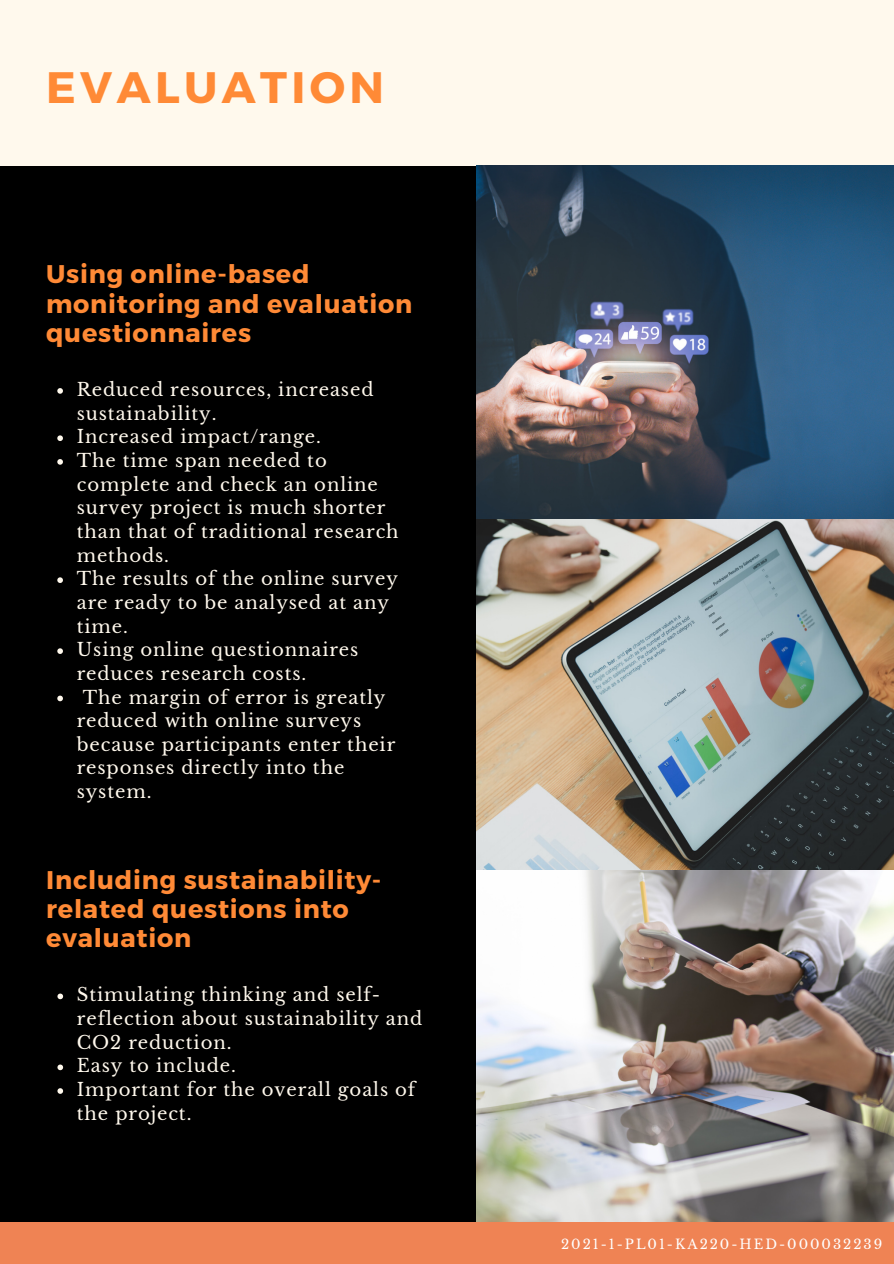
<style>
.page{position:relative;width:894px;height:1264px;background:#fff}
.page>*{position:absolute;margin:0;border:0;box-sizing:border-box;transform-origin:0 0}
.t1{font:700 43.95px "Montserrat";letter-spacing:.1em;color:#ff8a36}
.t2{font:700 25.5px/29.2px "Montserrat";letter-spacing:.03em;color:#ff8a36}
.t3{font:18px/23.7px "Libre Baskerville";letter-spacing:.05em;color:#fff9ed}
.t4{font:13.2px "Libre Baskerville";letter-spacing:.15em;color:#fff}
</style>
<div class="page">
<div style="left:0;top:0;width:893px;height:1263px;background:#fff9ed"></div>
<div style="left:0;top:165px;width:561px;height:1059px;background:#000"></div>
<img style="left:476px;top:165px;width:417px;height:1057px">
<div style="left:0;top:1222px;width:893px;height:41px;background:#ef8354"></div>
<svg style="left:57px;top:388px;width:6px;height:6px"></svg>
<svg style="left:57px;top:435px;width:6px;height:6px"></svg>
<svg style="left:57px;top:459px;width:6px;height:5px"></svg>
<svg style="left:57px;top:577px;width:6px;height:6px"></svg>
<svg style="left:57px;top:648px;width:6px;height:6px"></svg>
<svg style="left:57px;top:695px;width:6px;height:6px"></svg>
<svg style="left:57px;top:993px;width:6px;height:6px"></svg>
<svg style="left:57px;top:1064px;width:6px;height:6px"></svg>
<svg style="left:57px;top:1088px;width:6px;height:5px"></svg>
<p class="t1" style="left:46px;top:58px;width:339px">EVALUATION</p>
<p class="t2" style="left:46px;top:258px;width:367px">Using online-based monitoring and evaluation questionnaires</p>
<p class="t3" style="left:77px;top:378px;width:298px">Reduced resources, increased sustainability.</p>
<p class="t3" style="left:77px;top:425px;width:245px">Increased impact/range.</p>
<p class="t3" style="left:77px;top:449px;width:323px">The time span needed to complete and check an online survey project is much shorter than that of traditional research methods.</p>
<p class="t3" style="left:77px;top:567px;width:322px">The results of the online survey are ready to be analysed at any time.</p>
<p class="t3" style="left:77px;top:638px;width:283px">Using online questionnaires reduces research costs.</p>
<p class="t3" style="left:77px;top:685px;width:320px;text-indent:6px">The margin of error is greatly reduced with online surveys because participants enter their responses directly into the system.</p>
<p class="t2" style="left:46px;top:863px;width:336px">Including sustainability&shy;related questions into evaluation</p>
<p class="t3" style="left:77px;top:983px;width:347px">Stimulating thinking and self&shy;reflection about sustainability and<br>CO2 reduction.</p>
<p class="t3" style="left:77px;top:1054px;width:160px">Easy to include.</p>
<p class="t3" style="left:77px;top:1077px;width:340px">Important for the overall goals of the project.</p>
<p class="t4" style="left:561px;top:1235px;width:322px">2021-1-PL01-KA220-HED-000032239</p>
</div>
